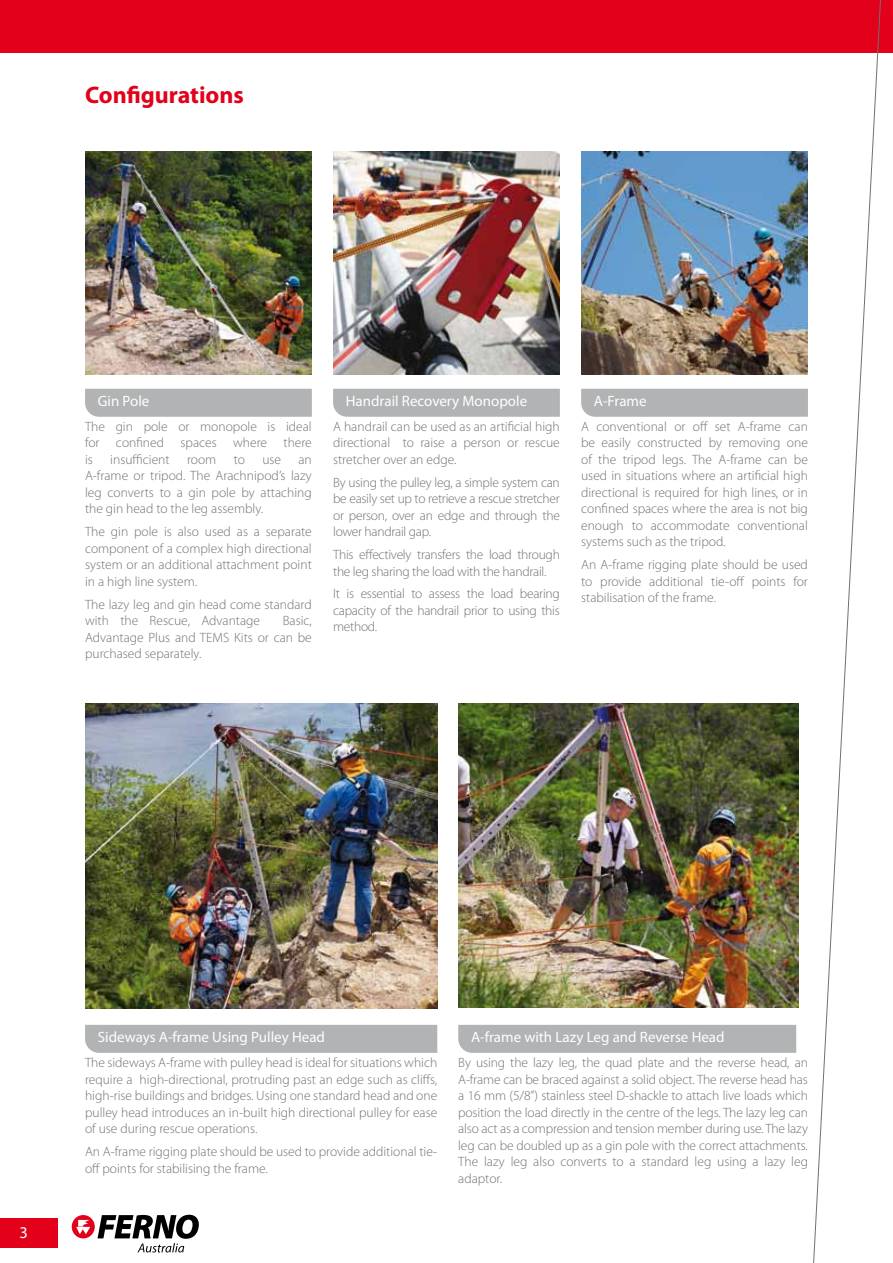
<style>
.page{position:relative;width:893px;height:1263px;background:#fff}
.page>*{position:absolute;margin:0;border:0;box-sizing:border-box;transform-origin:0 0}
.t1{font:700 24px "Myriad Pro";color:#e2001a}
.t2{font:16.5px "Myriad Pro";color:#fff}
.t3{font:15px "Myriad Pro";color:#fff}
.t4{font:300 13.5px/16.5px "Myriad Pro";color:#707172;text-align:justify}
.t5{font:300 13.5px/16.5px "Myriad Pro";letter-spacing:-.02em;color:#707172}
</style>
<div class="page">
<div style="left:0;top:0;width:893px;height:53px;background:#e2001a"></div>
<div style="left:0;top:1218px;width:57px;height:29px;background:#e2001a"></div>
<svg style="left:72px;top:1215px;width:127px;height:37px"></svg>
<div style="left:85px;top:389px;width:227px;height:28px;background:#b1b3b4"></div>
<div style="left:333px;top:389px;width:227px;height:28px;background:#b1b3b4"></div>
<div style="left:458px;top:1025px;width:338px;height:28px;background:#b1b3b4"></div>
<div style="left:85px;top:1025px;width:352px;height:28px;background:#b1b3b4"></div>
<div style="left:581px;top:389px;width:227px;height:28px;background:#b1b3b4"></div>
<svg style="left:813px;top:0;width:68px;height:1263px"></svg>
<img style="left:85px;top:704px;width:352px;height:304px">
<img style="left:458px;top:704px;width:341px;height:304px">
<img style="left:85px;top:152px;width:227px;height:223px">
<img style="left:581px;top:151px;width:227px;height:224px">
<img style="left:333px;top:151px;width:227px;height:224px">
<h1 class="t1" style="left:85px;top:79px;width:160px">Configurations</h1>
<p class="t3" style="left:98px;top:392px;width:53px">Gin Pole</p>
<p class="t4" style="left:85px;top:418px;width:228px">The gin pole or monopole is ideal for confined spaces where there is</p>
<p class="t4" style="left:110px;top:451px;width:61px">insufficient</p>
<p class="t4" style="left:187px;top:451px;width:31px">room</p>
<p class="t4" style="left:234px;top:451px;width:13px">to</p>
<p class="t4" style="left:262px;top:451px;width:20px">use</p>
<p class="t4" style="left:85px;top:451px;width:228px;text-indent:213px">an A-frame or tripod. The Arachnipod’s lazy leg converts to a gin pole by attaching the gin head to the leg assembly.</p>
<p class="t4" style="left:85px;top:524px;width:228px">The gin pole is also used as a separate component of a complex high directional system or an additional attachment point in a high line system.</p>
<p class="t4" style="left:85px;top:596px;width:228px">The lazy leg and gin head come standard with the Rescue, Advantage</p>
<p class="t4" style="left:85px;top:613px;width:228px;text-indent:198px">Basic, Advantage Plus and TEMS Kits or can be purchased separately.</p>
<p class="t3" style="left:346px;top:392px;width:183px">Handrail Recovery Monopole</p>
<p class="t4" style="left:333px;top:418px;width:228px">A handrail can be used as an artificial high directional to raise a person or rescue stretcher over an edge.</p>
<p class="t4" style="left:333px;top:474px;width:228px">By using the pulley leg, a simple system can be easily set up to retrieve a rescue stretcher or person, over an edge and through the lower handrail gap.</p>
<p class="t5" style="left:333px;top:547px;width:228px">This effectively transfers the load through the leg sharing the load with the handrail.</p>
<p class="t4" style="left:333px;top:586px;width:228px">It is essential to assess the load bearing capacity of the handrail prior to using this method.</p>
<p class="t3" style="left:594px;top:392px;width:54px">A-Frame</p>
<p class="t4" style="left:581px;top:418px;width:228px">A conventional or off set A-frame can be easily constructed by removing one of the tripod legs. The A-frame can be used in situations where an artificial high directional is required for high lines, or in confined spaces where the area is not big enough to accommodate conventional systems such as the tripod.</p>
<p class="t4" style="left:581px;top:557px;width:228px">An A-frame rigging plate should be used to provide additional tie-off points for stabilisation of the frame.</p>
<p class="t2" style="left:19px;top:1222px;width:10px">3</p>
<p class="t3" style="left:98px;top:1028px;width:229px">Sideways A-frame Using Pulley Head</p>
<p class="t4" style="left:85px;top:1055px;width:354px">The sideways A-frame with pulley head is ideal for situations which require a high-directional, protruding past an edge such as cliffs, high-rise buildings and bridges. Using one standard head and one pulley head introduces an in-built high directional pulley for ease of use during rescue operations.</p>
<p class="t4" style="left:85px;top:1144px;width:354px">An A-frame rigging plate should be used to provide additional tie&shy;off points for stabilising the frame.</p>
<p class="t3" style="left:471px;top:1028px;width:255px">A-frame with Lazy Leg and Reverse Head</p>
<p class="t4" style="left:458px;top:1055px;width:351px">By using the lazy leg, the quad plate and the reverse head, an A-frame can be braced against a solid object. The reverse head has a 16 mm (5/8”) stainless steel D-shackle to attach live loads which position the load directly in the centre of the legs. The lazy leg can also act as a compression and tension member during use. The lazy leg can be doubled up as a gin pole with the correct attachments.<br>The lazy leg also converts to a standard leg using a lazy leg adaptor.</p>
</div>
